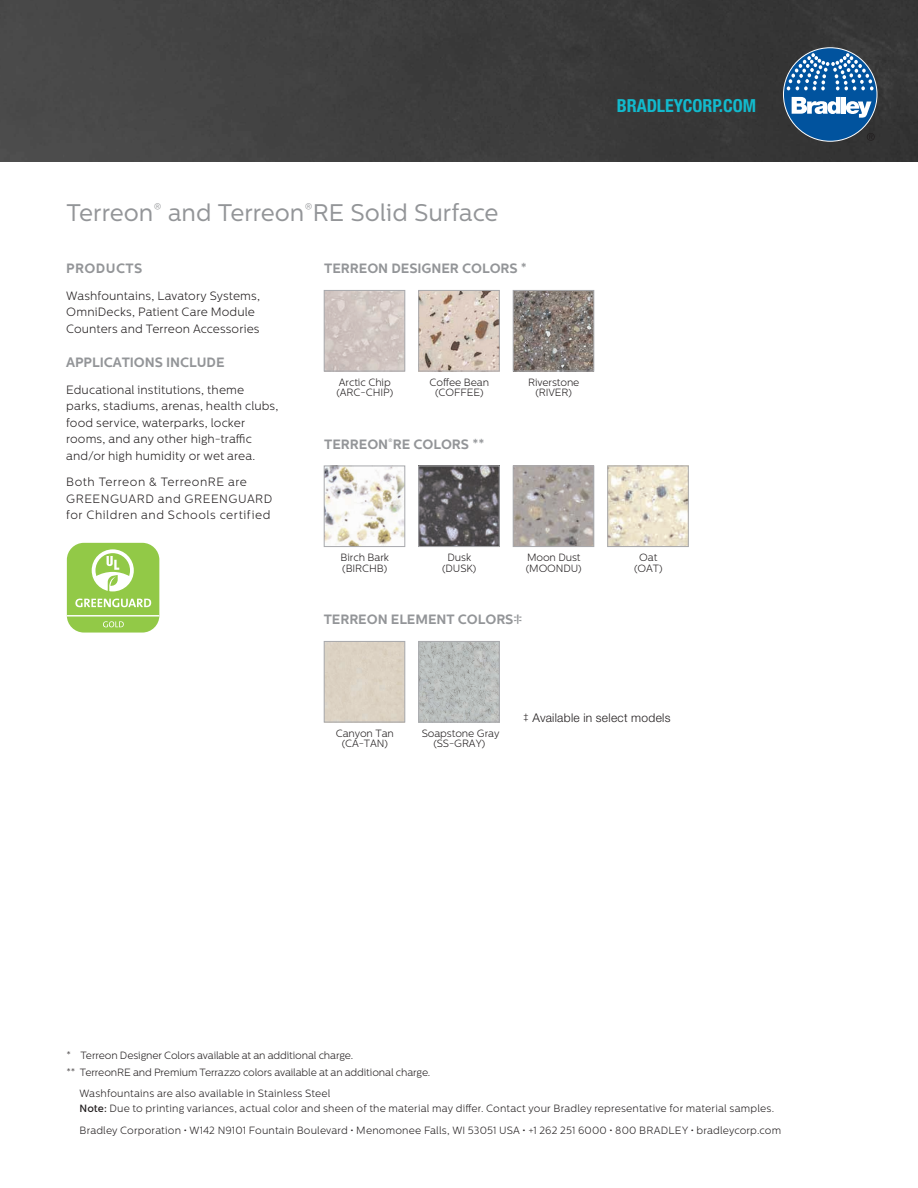
<style>
.page{position:relative;width:918px;height:1188px;background:#fff}
.page>*{position:absolute;margin:0;border:0;box-sizing:border-box;transform-origin:0 0}
.Subheader{font:24px "Centrale Sans";color:#939598}
.Footer_1{font:700 condensed 18px "Helvetica Neue";letter-spacing:-.005em;color:#12bacd}
.Paragraph_header{font:700 13.5px "Centrale Sans";letter-spacing:-.005em;color:#939598}
.Paragraph_header-2{font:700 13.5px "Centrale Sans";letter-spacing:.03em;color:#939598}
.Body_copy{font:300 12px/16.5px "Centrale Sans";letter-spacing:.015em;color:#231f20}
.Body_copy-2{font:300 12px/16.5px "Centrale Sans";letter-spacing:.045em;color:#231f20}
.color_note{font:300 12px "Helvetica Neue";letter-spacing:.025em;color:#231f20}
.footer1{font:300 10.5px "Centrale Sans";letter-spacing:.015em;color:#231f20}
.Color_names{font:300 10.5px "Centrale Sans";letter-spacing:-.01em;color:#231f20}
.Body_copy-3{font:300 10.5px/16.5px "Centrale Sans";letter-spacing:-.01em;color:#231f20}
.s1{font-size:9px}
.s2{font-weight:500}
</style>
<div class="page">
<img style="left:0;top:0;width:918px;height:161px">
<svg style="left:783px;top:47px;width:95px;height:95px;background:#41709a"></svg>
<div style="left:324px;top:641px;width:81px;height:81px;border:1px solid #a8a9ad"></div>
<img style="left:326px;top:468px;width:77px;height:77px">
<div style="left:324px;top:466px;width:81px;height:81px;border:1px solid #a8a9ad"></div>
<img style="left:515px;top:468px;width:77px;height:77px">
<div style="left:513px;top:466px;width:81px;height:81px;border:1px solid #a8a9ad"></div>
<img style="left:420px;top:643px;width:78px;height:77px">
<div style="left:418px;top:641px;width:82px;height:81px;border:1px solid #a8a9ad"></div>
<img style="left:420px;top:468px;width:78px;height:77px">
<div style="left:418px;top:466px;width:82px;height:81px;border:1px solid #a8a9ad"></div>
<img style="left:610px;top:468px;width:76px;height:77px">
<div style="left:608px;top:466px;width:80px;height:81px;border:1px solid #a8a9ad"></div>
<img style="left:326px;top:292px;width:77px;height:77px">
<div style="left:324px;top:290px;width:81px;height:81px;border:1px solid #a8a9ad"></div>
<img style="left:420px;top:292px;width:78px;height:77px">
<div style="left:418px;top:290px;width:82px;height:81px;border:1px solid #a8a9ad"></div>
<img style="left:515px;top:292px;width:77px;height:77px">
<div style="left:513px;top:290px;width:81px;height:81px;border:1px solid #a8a9ad"></div>
<div style="left:67px;top:543px;width:92px;height:90px;background:#92c947;border-radius:17px"></div>
<hr style="left:67px;top:615px;width:92px;height:2px;background:#fff">
<svg style="left:103px;top:621px;width:21px;height:6px"></svg>
<svg style="left:92px;top:549px;width:42px;height:43px"></svg>
<svg style="left:75px;top:599px;width:76px;height:8px"></svg>
<p class="Subheader" style="left:67px;top:198px;width:433px">Terreon<sup>®</sup> and Terreon<sup>®</sup>RE Solid Surface</p>
<p class="Paragraph_header-2" style="left:66px;top:261px;width:78px">PRODUCTS</p>
<p class="Body_copy" style="left:66px;top:287px;width:195px">Washfountains, Lavatory Systems,<br>OmniDecks, Patient Care Module<br>Counters and Terreon Accessories</p>
<p class="Paragraph_header" style="left:66px;top:355px;width:160px">APPLICATIONS INCLUDE</p>
<p class="Body_copy" style="left:66px;top:381px;width:214px">Educational institutions, theme parks, stadiums, arenas, health clubs, food service, waterparks, locker rooms, and any other high-traffic and/or high humidity or wet area.</p>
<p class="Body_copy-2" style="left:66px;top:474px;width:208px">Both Terreon &amp; TerreonRE are<br>GREENGUARD and GREENGUARD for Children and Schools certified</p>
<p class="Paragraph_header" style="left:324px;top:261px;width:204px">TERREON DESIGNER COLORS *</p>
<p class="Color_names" style="left:339px;top:376px;width:53px">Arctic Chip</p>
<p class="Color_names" style="left:430px;top:376px;width:61px">Coffee Bean</p>
<p class="Color_names" style="left:528px;top:376px;width:53px">Riverstone</p>
<p class="Color_names" style="left:337px;top:387px;width:58px">(ARC-CHIP)</p>
<p class="Color_names" style="left:435px;top:387px;width:50px">(COFFEE)</p>
<p class="Color_names" style="left:535px;top:387px;width:38px">(RIVER)</p>
<p class="Paragraph_header" style="left:324px;top:436px;width:162px">TERREON<sup>®</sup>RE COLORS **</p>
<p class="Footer_1" style="left:617px;top:95px;width:141px">BRADLEYCORP.COM</p>
<p class="Color_names" style="left:341px;top:552px;width:50px">Birch Bark</p>
<p class="Color_names" style="left:447px;top:552px;width:25px">Dusk</p>
<p class="Color_names" style="left:527px;top:552px;width:55px">Moon Dust</p>
<p class="Color_names" style="left:639px;top:552px;width:20px">Oat</p>
<p class="Color_names" style="left:342px;top:562px;width:47px">(BIRCHB)</p>
<p class="Color_names" style="left:442px;top:562px;width:36px">(DUSK)</p>
<p class="Color_names" style="left:526px;top:562px;width:57px">(MOONDU)</p>
<p class="Color_names" style="left:634px;top:562px;width:30px">(OAT)</p>
<p class="Paragraph_header" style="left:324px;top:612px;width:200px">TERREON ELEMENT COLORS‡</p>
<p class="Color_names" style="left:336px;top:727px;width:60px">Canyon Tan</p>
<p class="Color_names" style="left:422px;top:727px;width:79px">Soapstone Gray</p>
<p class="Color_names" style="left:342px;top:738px;width:48px">(CA-TAN)</p>
<p class="Color_names" style="left:433px;top:738px;width:53px">(SS-GRAY)</p>
<p class="color_note" style="left:524px;top:710px;width:149px"><span class="s1">‡</span> Available in select models</p>
<p class="Body_copy-3" style="left:67px;top:1047px;width:365px">* Terreon Designer Colors available at an additional charge.<br>** TerreonRE and Premium Terrazzo colors available at an additional charge.</p>
<p class="footer1" style="left:79px;top:1088px;width:253px">Washfountains are also available in Stainless Steel</p>
<p class="footer1" style="left:79px;top:1103px;width:696px"><span class="s2">Note:</span> Due to printing variances, actual color and sheen of the material may differ. Contact your Bradley representative for material samples.</p>
<p class="footer1" style="left:79px;top:1124px;width:703px">Bradley Corporation • W142 N9101 Fountain Boulevard • Menomonee Falls, WI 53051 USA • +1 262 251 6000 • 800 BRADLEY • bradleycorp.com</p>
</div>
